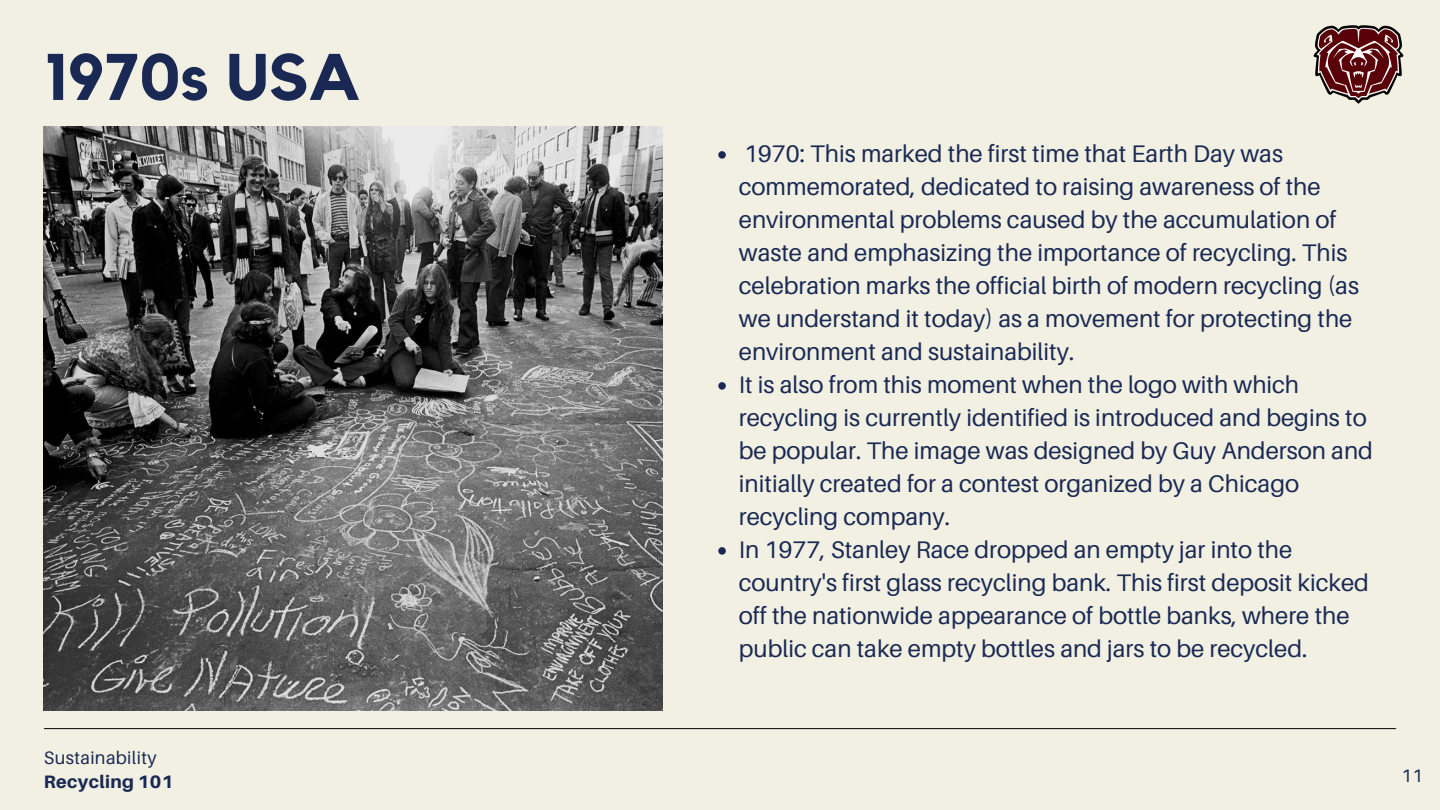
<style>
.page{position:relative;width:1440px;height:810px;background:#f2f0e2}
.page>*{position:absolute;margin:0;border:0;box-sizing:border-box;transform-origin:0 0}
.t1{font:700 65px "Kollektif";color:#192954}
.t2{font:24px/33px "Aileron";color:#192954}
.t3{font:18px "Aileron";letter-spacing:.02em;color:#192954}
.t4{font:800 18px "Aileron";letter-spacing:.02em;color:#192954}
.t5{font:18px "Aileron";color:#182954}
</style>
<div class="page">
<svg style="left:718px;top:151px;width:8px;height:8px"></svg>
<svg style="left:718px;top:382px;width:8px;height:8px"></svg>
<svg style="left:718px;top:547px;width:8px;height:8px"></svg>
<img style="left:1313px;top:25px;width:91px;height:79px">
<hr style="left:44px;top:728px;width:1352px;height:1px;background:#000">
<img style="left:44px;top:127px;width:619px;height:583px">
<h1 class="t1" style="left:44px;top:47px;width:318px">1970s USA</h1>
<p class="t2" style="left:739px;top:137px;width:636px">1970: This marked the first time that Earth Day was commemorated, dedicated to raising awareness of the environmental problems caused by the accumulation of waste and emphasizing the importance of recycling. This celebration marks the official birth of modern recycling (as we understand it today) as a movement for protecting the environment and sustainability.<br>It is also from this moment when the logo with which recycling is currently identified is introduced and begins to be popular. The image was designed by Guy Anderson and initially created for a contest organized by a Chicago recycling company.<br>In 1977, Stanley Race dropped an empty jar into the country's first glass recycling bank. This first deposit kicked off the nationwide appearance of bottle banks, where the public can take empty bottles and jars to be recycled.</p>
<p class="t3" style="left:44px;top:746px;width:114px">Sustainability</p>
<p class="t4" style="left:44px;top:771px;width:131px">Recycling 101</p>
<p class="t5" style="left:1402px;top:765px;width:23px">11</p>
</div>
